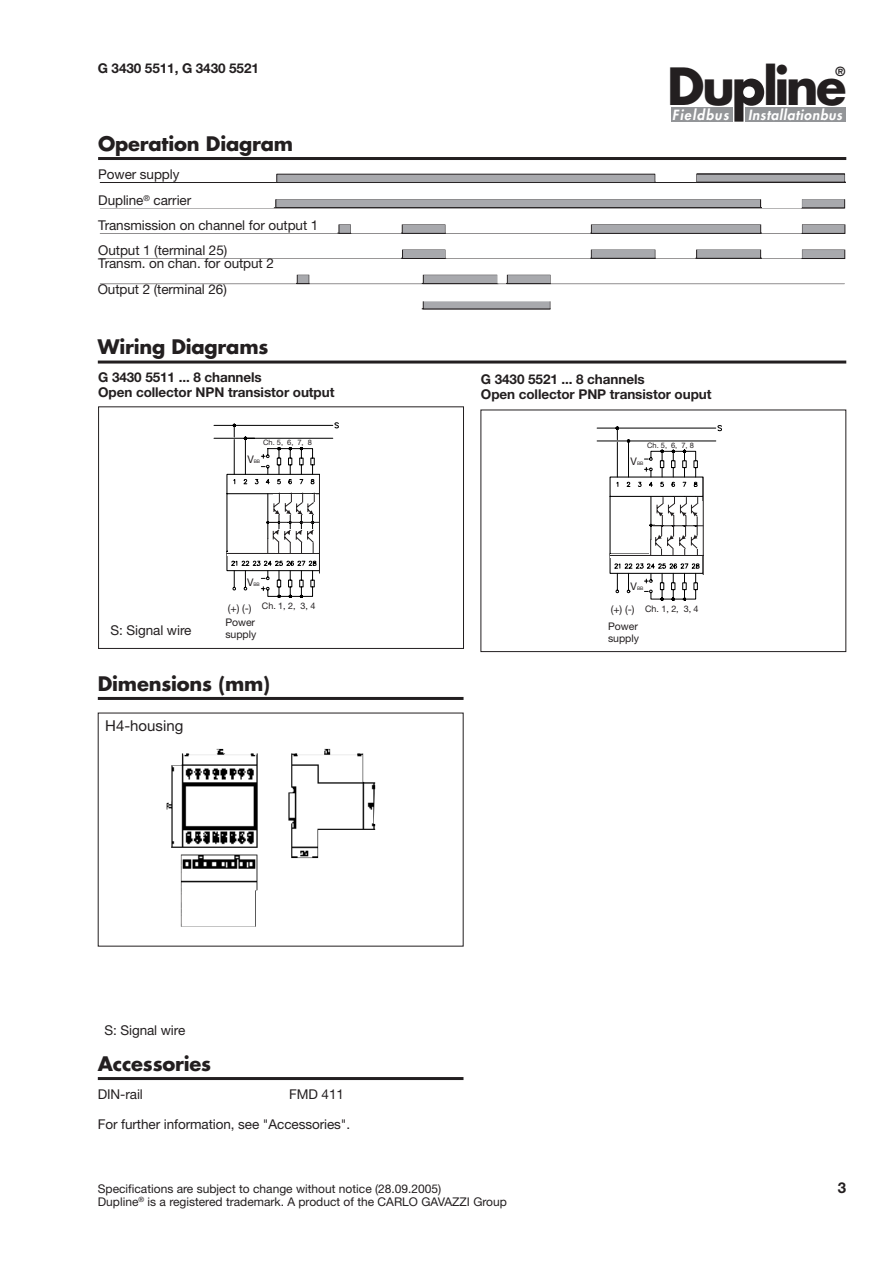
<style>
.page{position:relative;width:893px;height:1263px;background:#fff}
.page>*{position:absolute;margin:0;border:0;box-sizing:border-box;transform-origin:0 0}
.t1{font:700 49.8px "Futura";letter-spacing:-.06em;color:#231f20}
.t2{font:700 19.5px "Futura";letter-spacing:-.01em;color:#231f20}
.t3{font:15px "Helvetica Neue";color:#231f20}
.t4{font:700 15px "Helvetica Neue";color:#231f20}
.t5{font:italic 800 13.65px "Futura";color:#fff}
.t6{font:13.5px/24.9px "Helvetica Neue";letter-spacing:-.005em;color:#231f20}
.t7{font:700 13.5px/15px "Helvetica Neue";letter-spacing:-.005em;color:#231f20}
.t8{font:700 12.3px "Futura";color:#231f20}
.t9{font:12px "Helvetica Neue";color:#231f20}
.t10{font:10.5px/12px "Helvetica Neue";letter-spacing:-.005em;color:#231f20}
.t11{font:9px "Helvetica Neue";color:#231f20}
.t12{font:7.5px "Helvetica Neue";color:#231f20}
.t13{font:4.8px "Helvetica Neue";letter-spacing:-.005em;color:#231f20}
.s1{font-size:10.5px}
</style>
<div class="page">
<div style="left:745px;top:107px;width:100px;height:15px;background:#939598"></div>
<div style="left:671px;top:107px;width:61px;height:15px;background:#939598"></div>
<svg style="left:734px;top:79px;width:30px;height:43px"></svg>
<div style="left:480px;top:410px;width:366px;height:242px;border:1px solid #231f20"></div>
<div style="left:98px;top:406px;width:366px;height:243px;border:1px solid #231f20"></div>
<hr style="left:98px;top:361px;width:748px;height:3px;background:#231f20">
<hr style="left:98px;top:1077px;width:365px;height:3px;background:#231f20">
<hr style="left:98px;top:157px;width:748px;height:3px;background:#231f20">
<svg style="left:99px;top:181px;width:746px;height:129px"></svg>
<svg style="left:276px;top:174px;width:379px;height:9px;background:#909093"></svg>
<svg style="left:275px;top:199px;width:486px;height:9px;background:#96979a"></svg>
<svg style="left:696px;top:174px;width:149px;height:9px"></svg>
<div style="left:801px;top:199px;width:44px;height:9px;background:#a8a9ad;border:1px solid #231f20"></div>
<div style="left:802px;top:224px;width:43px;height:10px;background:#a8a9ad;border:1px solid #231f20"></div>
<div style="left:801px;top:249px;width:44px;height:10px;background:#a8a9ad;border:1px solid #231f20"></div>
<div style="left:696px;top:249px;width:65px;height:10px;background:#a8a9ad;border:1px solid #231f20"></div>
<div style="left:591px;top:249px;width:64px;height:10px;background:#a8a9ad;border:1px solid #231f20"></div>
<div style="left:591px;top:224px;width:170px;height:10px;background:#a8a9ad;border:1px solid #231f20"></div>
<div style="left:423px;top:300px;width:127px;height:9px;background:#a8a9ad"></div>
<div style="left:423px;top:274px;width:75px;height:10px;background:#a8a9ad;border:1px solid #231f20"></div>
<div style="left:507px;top:274px;width:44px;height:10px;background:#a8a9ad;border:1px solid #231f20"></div>
<div style="left:402px;top:224px;width:44px;height:10px;background:#a8a9ad;border:1px solid #231f20"></div>
<div style="left:402px;top:249px;width:44px;height:10px;background:#a8a9ad;border:1px solid #231f20"></div>
<div style="left:339px;top:224px;width:12px;height:10px;background:#a8a9ad;border:1px solid #231f20"></div>
<div style="left:297px;top:274px;width:12px;height:10px;background:#a8a9ad;border:1px solid #231f20"></div>
<svg style="left:213px;top:422px;width:126px;height:176px"></svg>
<svg style="left:596px;top:425px;width:126px;height:176px"></svg>
<hr style="left:98px;top:697px;width:365px;height:3px;background:#231f20">
<img style="left:167px;top:749px;width:208px;height:109px">
<img style="left:181px;top:855px;width:76px;height:72px">
<p class="t7" style="left:98px;top:62px;width:163px">G 3430 5511, G 3430 5521</p>
<h2 class="t2" style="left:98px;top:134px;width:196px">Operation Diagram</h2>
<p class="t6" style="left:98px;top:189px;width:222px">Dupline<sup>®</sup> carrier<br>Transmission on channel for output 1<br>Output 1 (terminal 25)</p>
<p class="t6" style="left:98px;top:252px;width:177px">Transm. on chan. for output 2</p>
<p class="t6" style="left:98px;top:163px;width:83px">Power supply</p>
<p class="t6" style="left:98px;top:278px;width:131px">Output 2 (terminal 26)</p>
<h2 class="t2" style="left:98px;top:338px;width:172px">Wiring Diagrams</h2>
<p class="t7" style="left:98px;top:371px;width:238px">G 3430 5511 ... 8 channels<br>Open collector NPN transistor output</p>
<h1 class="t1" style="left:667px;top:64px;width:181px">Du line</h1>
<p class="t8" style="left:835px;top:66px;width:11px">®</p>
<p class="t5" style="left:672px;top:108px;width:174px">Fieldbus Installationbus</p>
<p class="t7" style="left:481px;top:373px;width:232px">G 3430 5521 ... 8 channels<br>Open collector PNP transistor ouput</p>
<p class="t12" style="left:263px;top:440px;width:50px">Ch. 5, 6, 7, 8</p>
<p class="t12" style="left:647px;top:442px;width:48px">Ch. 5, 6, 7, 8</p>
<p class="t13" style="left:247px;top:460px;width:14px"><span class="s1">V</span>BB</p>
<p class="t13" style="left:631px;top:461px;width:14px"><span class="s1">V</span>BB</p>
<p class="t6" style="left:111px;top:619px;width:82px">S: Signal wire</p>
<p class="t13" style="left:247px;top:583px;width:14px"><span class="s1">V</span>BB</p>
<p class="t10" style="left:228px;top:603px;width:25px">(+) (-)</p>
<p class="t13" style="left:631px;top:586px;width:14px"><span class="s1">V</span>BB</p>
<p class="t11" style="left:262px;top:602px;width:55px">Ch. 1, 2, 3, 4</p>
<p class="t11" style="left:645px;top:605px;width:55px">Ch. 1, 2, 3, 4</p>
<p class="t10" style="left:611px;top:605px;width:25px">(+) (-)</p>
<p class="t10" style="left:225px;top:617px;width:32px">Power supply</p>
<p class="t10" style="left:608px;top:621px;width:32px">Power supply</p>
<h2 class="t2" style="left:98px;top:674px;width:174px">Dimensions (mm)</h2>
<p class="t3" style="left:105px;top:720px;width:80px">H4-housing</p>
<p class="t6" style="left:104px;top:1020px;width:82px">S: Signal wire</p>
<h2 class="t2" style="left:98px;top:1054px;width:115px">Accessories</h2>
<p class="t6" style="left:98px;top:1083px;width:47px">DIN-rail</p>
<p class="t6" style="left:289px;top:1083px;width:56px">FMD 411</p>
<p class="t6" style="left:98px;top:1113px;width:254px">For further information, see "Accessories".</p>
<p class="t9" style="left:98px;top:1184px;width:345px">Specifications are subject to change without notice (28.09.2005)</p>
<p class="t4" style="left:838px;top:1182px;width:10px">3</p>
<p class="t9" style="left:98px;top:1198px;width:411px">Dupline<sup>®</sup> is a registered trademark. A product of the CARLO GAVAZZI Group</p>
</div>
